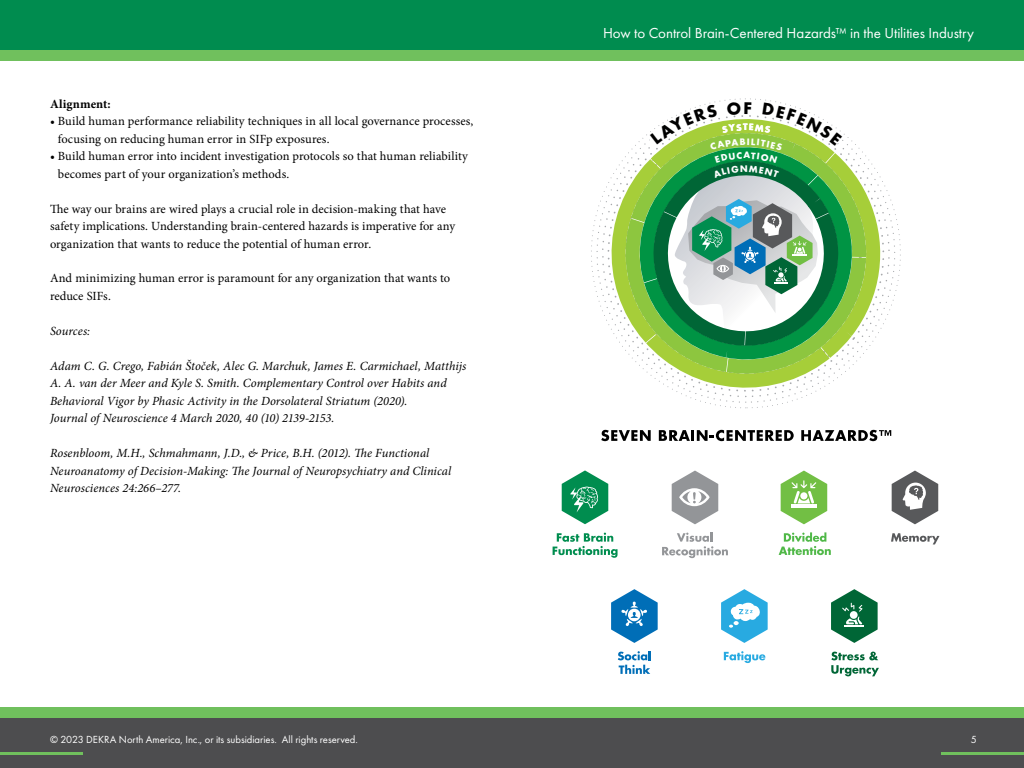
<style>
.page{position:relative;width:1024px;height:768px;background:#fff}
.page>*{position:absolute;margin:0;border:0;box-sizing:border-box;transform-origin:0 0}
.t1{font:15px "Futura PT";letter-spacing:-.005em;color:#fff}
.t2{font:12.5px/17.5px "Minion Pro";letter-spacing:.005em;color:#000}
.t3{font:italic 12.5px/17.5px "Minion Pro";color:#000}
.t4{font:700 12.5px "Minion Pro";letter-spacing:.01em;color:#000}
.t5{font:10.65px "Futura PT";letter-spacing:-.005em;color:#fff}
</style>
<div class="page">
<div style="left:0;top:718px;width:1024px;height:50px;background:#4d4d4f"></div>
<div style="left:0;top:707px;width:1024px;height:11px;background:#70c05d"></div>
<div style="left:0;top:0;width:1024px;height:50px;background:#008c4f"></div>
<div style="left:0;top:50px;width:1024px;height:11px;background:#70c05d"></div>
<hr style="left:0;top:752px;width:83px;height:3px;background:#70c05d">
<hr style="left:941px;top:752px;width:83px;height:3px;background:#70c05d">
<svg style="left:598px;top:160px;width:295px;height:241px"></svg>
<svg style="left:622px;top:133px;width:248px;height:234px"></svg>
<svg style="left:637px;top:157px;width:217px;height:205px"></svg>
<svg style="left:601px;top:429px;width:291px;height:12px"></svg>
<svg style="left:562px;top:470px;width:46px;height:54px"></svg>
<svg style="left:553px;top:533px;width:65px;height:25px"></svg>
<svg style="left:672px;top:471px;width:46px;height:53px"></svg>
<svg style="left:662px;top:532px;width:66px;height:26px"></svg>
<svg style="left:892px;top:471px;width:46px;height:53px"></svg>
<svg style="left:891px;top:533px;width:49px;height:11px"></svg>
<svg style="left:781px;top:471px;width:46px;height:53px"></svg>
<svg style="left:779px;top:532px;width:52px;height:23px"></svg>
<svg style="left:721px;top:589px;width:47px;height:54px"></svg>
<svg style="left:724px;top:651px;width:41px;height:12px"></svg>
<svg style="left:831px;top:589px;width:47px;height:54px"></svg>
<svg style="left:831px;top:652px;width:48px;height:24px"></svg>
<svg style="left:611px;top:589px;width:47px;height:54px"></svg>
<svg style="left:618px;top:651px;width:33px;height:23px"></svg>
<svg style="left:647px;top:101px;width:196px;height:233px"></svg>
<p class="t4" style="left:50px;top:95px;width:62px">Alignment:</p>
<p class="t2" style="left:58px;top:112px;width:417px;text-indent:-8px">• Build human performance reliability techniques in all local governance processes, focusing on reducing human error in SIFp exposures.</p>
<p class="t2" style="left:58px;top:147px;width:412px;text-indent:-8px">• Build human error into incident investigation protocols so that human reliability becomes part of your organization’s methods.</p>
<p class="t2" style="left:50px;top:200px;width:407px">The way our brains are wired plays a crucial role in decision-making that have safety implications. Understanding brain-centered hazards is imperative for any organization that wants to reduce the potential of human error.</p>
<p class="t2" style="left:50px;top:270px;width:402px">And minimizing human error is paramount for any organization that wants to reduce SIFs.</p>
<p class="t3" style="left:50px;top:322px;width:42px">Sources:</p>
<p class="t3" style="left:50px;top:357px;width:418px">Adam C. G. Crego, Fabián Štoček, Alec G. Marchuk, James E. Carmichael, Matthijs A. A. van der Meer and Kyle S. Smith. Complementary Control over Habits and Behavioral Vigor by Phasic Activity in the Dorsolateral Striatum (2020).<br>Journal of Neuroscience 4 March 2020, 40 (10) 2139-2153.</p>
<p class="t3" style="left:50px;top:445px;width:403px">Rosenbloom, M.H., Schmahmann, J.D., &amp; Price, B.H. (2012). The Functional<br>Neuroanatomy of Decision-Making: The Journal of Neuropsychiatry and Clinical<br>Neurosciences 24:266–277.</p>
<p class="t1" style="left:603px;top:24px;width:372px">How to Control Brain-Centered Hazards™ in the Utilities Industry</p>
<p class="t5" style="left:50px;top:734px;width:309px">© 2023 DEKRA North America, Inc., or its subsidiaries. All rights reserved.</p>
<p class="t5" style="left:971px;top:734px;width:8px">5</p>
</div>
